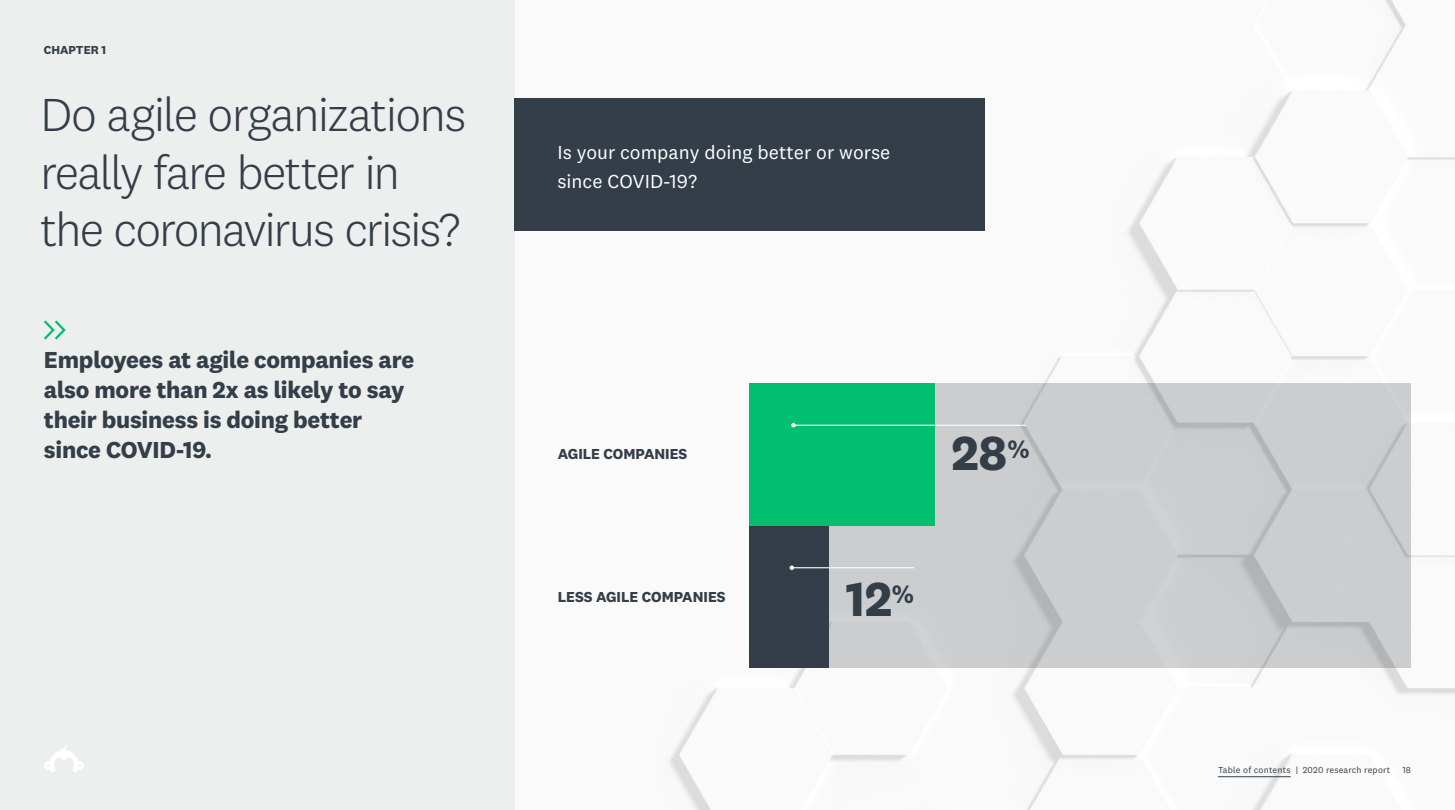
<style>
.page{position:relative;width:1455px;height:810px;background:#fff}
.page>*{position:absolute;margin:0;border:0;box-sizing:border-box;transform-origin:0 0}
.body_copy{font:700 49.5px "National 2";color:#333e48}
.headlines_large{font:300 48px/57.6px "National 2";letter-spacing:-.045em;color:#333e48}
.body_copy-2{font:700 24px/30px "National 2";letter-spacing:-.01em;color:#333e48}
.body_copy-3{font:19.5px/28.5px "National 2";color:#fff}
.body_copy-4{font:700 15px "National 2";color:#333e48}
.body_copy-5{font:700 12px "National 2";color:#333e48}
.t1{font:9px "National 2";letter-spacing:.02em;color:#333e48}
</style>
<div class="page">
<img style="left:514px;top:0;width:941px;height:810px">
<div style="left:0;top:0;width:514px;height:810px;background:#edeeee"></div>
<div style="left:749px;top:384px;width:662px;height:284px;background:#d0d2d3"></div>
<div style="left:749px;top:384px;width:186px;height:142px;background:#00bf6f"></div>
<div style="left:749px;top:526px;width:80px;height:142px;background:#333e48"></div>
<hr style="left:793px;top:425px;width:233px;height:1px;background:#fff">
<svg style="left:791px;top:423px;width:5px;height:5px"></svg>
<hr style="left:792px;top:567px;width:122px;height:1px;background:#fff">
<svg style="left:790px;top:566px;width:4px;height:4px"></svg>
<svg style="left:44px;top:320px;width:22px;height:20px"></svg>
<div style="left:514px;top:98px;width:471px;height:133px;background:#333e48"></div>
<svg style="left:44px;top:745px;width:40px;height:27px"></svg>
<hr style="left:1218px;top:776px;width:73px;height:1px;background:#333e48">
<p class="body_copy-5" style="left:44px;top:43px;width:64px">CHAPTER 1</p>
<p class="headlines_large" style="left:40px;top:86px;width:428px">Do agile organizations really fare better in the coronavirus crisis?</p>
<p class="body_copy-2" style="left:44px;top:345px;width:372px">Employees at agile companies are also more than 2x as likely to say their business is doing better since COVID-19.</p>
<p class="body_copy-3" style="left:557px;top:138px;width:335px">Is your company doing better or worse since COVID-19?</p>
<p class="body_copy-4" style="left:558px;top:444px;width:131px">AGILE COMPANIES</p>
<p class="body_copy-4" style="left:558px;top:588px;width:169px">LESS AGILE COMPANIES</p>
<p class="body_copy" style="left:952px;top:423px;width:80px">28<sup>%</sup></p>
<p class="body_copy" style="left:846px;top:569px;width:70px">12<sup>%</sup></p>
<p class="t1" style="left:1218px;top:765px;width:174px">Table of contents | 2020 research report</p>
<p class="t1" style="left:1403px;top:765px;width:10px">18</p>
</div>
